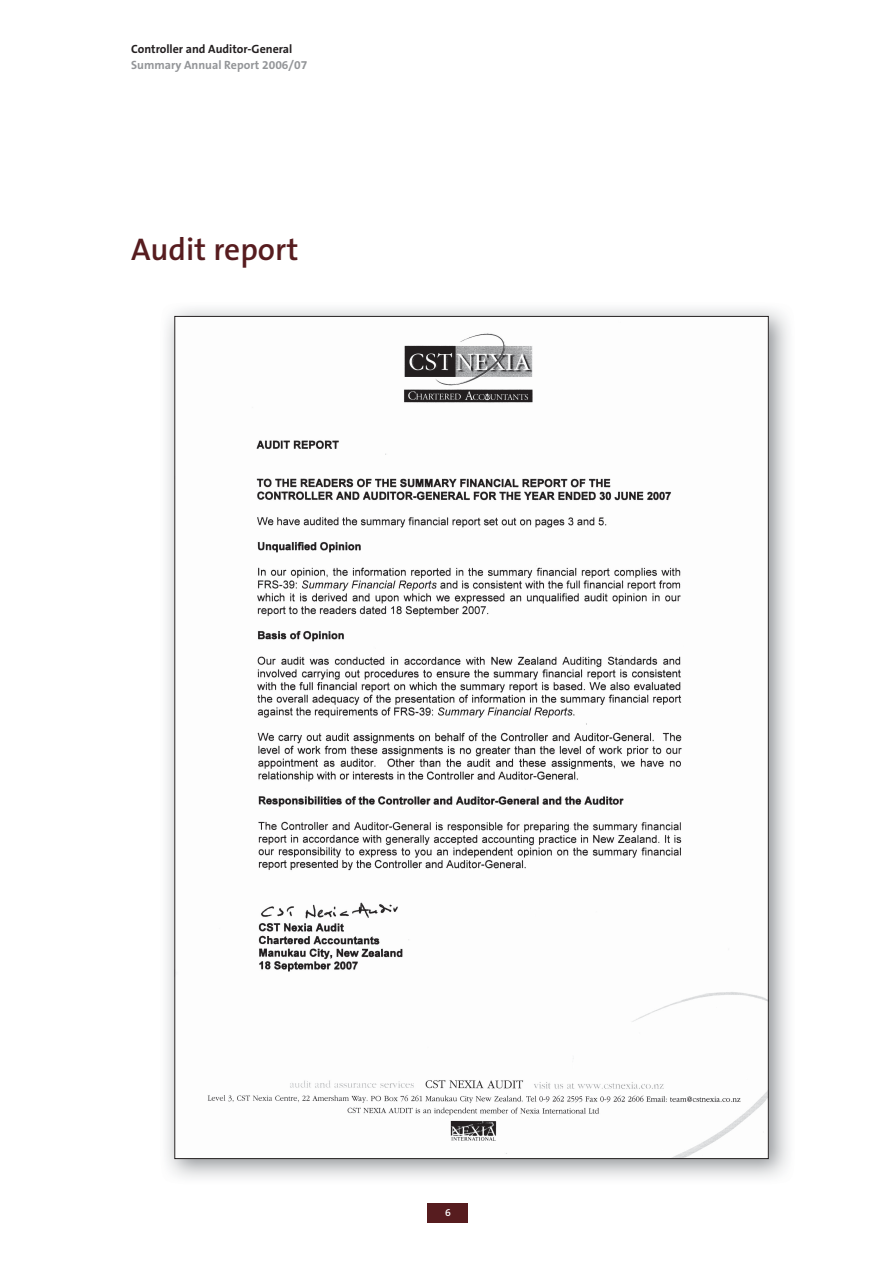
<style>
.page{position:relative;width:893px;height:1264px;background:#fff}
.page>*{position:absolute;margin:0;border:0;box-sizing:border-box;transform-origin:0 0}
.t1{font:600 31.5px "The Sans OT6";color:#571c1f}
.t2{font:700 12px "The Sans OT7";color:#231f20}
.t3{font:700 12px "The Sans OT7";color:#939598}
.t4{font:600 10.5px "The Sans OT6";color:#fff}
</style>
<div class="page">
<div style="left:428px;top:1202px;width:40px;height:19px;background:#571c1f"></div>
<img style="left:166px;top:308px;width:623px;height:870px">
<img style="left:177px;top:318px;width:590px;height:838px">
<p class="t2" style="left:131px;top:44px;width:163px">Controller and Auditor-General</p>
<p class="t3" style="left:131px;top:60px;width:178px">Summary Annual Report 2006/07</p>
<h1 class="t1" style="left:131px;top:236px;width:169px">Audit report</h1>
<p class="t4" style="left:445px;top:1208px;width:7px">6</p>
</div>
